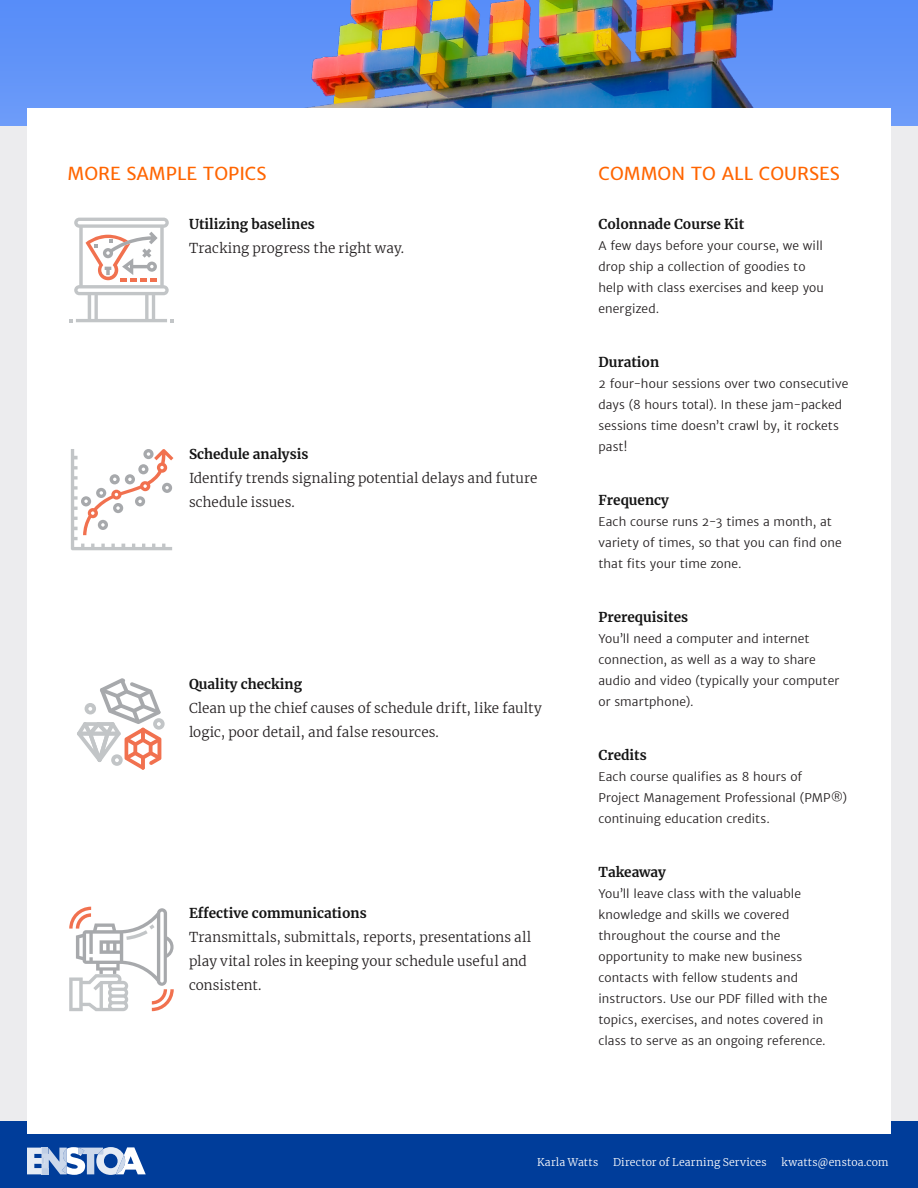
<style>
.page{position:relative;width:918px;height:1188px;background:#fff}
.page>*{position:absolute;margin:0;border:0;box-sizing:border-box;transform-origin:0 0}
.common-features{font:18px "Merriweather Sans";color:#ff6500}
.topic-description{font:300 13.5px/24px "Merriweather";letter-spacing:.01em;color:#231f20}
.topic-name{font:700 13.5px "Merriweather";color:#141414}
.common-feature{font:700 13.5px "Merriweather";color:#141414}
.common-feature-descr{font:300 12px/21px "Merriweather Sans";letter-spacing:.01em;color:#231f20}
.t1{font:300 10.5px "Merriweather";letter-spacing:.02em;color:#fff}
</style>
<div class="page">
<div style="left:0;top:283px;width:54px;height:838px;background:#ececee"></div>
<div style="left:864px;top:283px;width:54px;height:838px;background:#ececee"></div>
<img style="left:0;top:0;width:918px;height:127px">
<div style="left:0;top:1121px;width:918px;height:67px;background:#003d9a"></div>
<svg style="left:27px;top:1147px;width:119px;height:28px"></svg>
<div style="left:0;top:127px;width:54px;height:161px;background:#ececee"></div>
<div style="left:864px;top:127px;width:54px;height:161px;background:#ececee"></div>
<div style="left:27px;top:108px;width:864px;height:1026px;background:#fff"></div>
<img style="left:70px;top:0;width:769px;height:108px">
<svg style="left:69px;top:907px;width:105px;height:104px"></svg>
<svg style="left:71px;top:449px;width:102px;height:101px"></svg>
<svg style="left:69px;top:218px;width:105px;height:104px"></svg>
<svg style="left:77px;top:678px;width:88px;height:92px"></svg>
<p class="common-features" style="left:68px;top:162px;width:200px">MORE SAMPLE TOPICS</p>
<p class="common-features" style="left:598px;top:162px;width:243px">COMMON TO ALL COURSES</p>
<p class="topic-name" style="left:189px;top:215px;width:127px">Utilizing baselines</p>
<p class="topic-description" style="left:189px;top:236px;width:217px">Tracking progress the right way.</p>
<p class="topic-name" style="left:189px;top:445px;width:121px">Schedule analysis</p>
<p class="topic-description" style="left:189px;top:466px;width:350px">Identify trends signaling potential delays and future schedule issues.</p>
<p class="topic-name" style="left:189px;top:674px;width:115px">Quality checking</p>
<p class="topic-description" style="left:189px;top:695px;width:354px">Clean up the chief causes of schedule drift, like faulty logic, poor detail, and false resources.</p>
<p class="topic-name" style="left:189px;top:904px;width:179px">Effective communications</p>
<p class="topic-description" style="left:189px;top:925px;width:344px">Transmittals, submittals, reports, presentations all play vital roles in keeping your schedule useful and consistent.</p>
<p class="common-feature" style="left:598px;top:215px;width:147px">Colonnade Course Kit</p>
<p class="common-feature-descr" style="left:598px;top:235px;width:227px">A few days before your course, we will drop ship a collection of goodies to help with class exercises and keep you energized.</p>
<p class="common-feature" style="left:598px;top:353px;width:62px">Duration</p>
<p class="common-feature-descr" style="left:598px;top:373px;width:251px">2 four-hour sessions over two consecutive days (8 hours total). In these jam-packed sessions time doesn’t crawl by, it rockets past!</p>
<p class="common-feature" style="left:598px;top:491px;width:72px">Frequency</p>
<p class="common-feature-descr" style="left:598px;top:511px;width:245px">Each course runs 2-3 times a month, at variety of times, so that you can find one that fits your time zone.</p>
<p class="common-feature" style="left:598px;top:608px;width:91px">Prerequisites</p>
<p class="common-feature-descr" style="left:598px;top:628px;width:242px">You’ll need a computer and internet connection, as well as a way to share audio and video (typically your computer or smartphone).</p>
<p class="common-feature" style="left:598px;top:746px;width:50px">Credits</p>
<p class="common-feature-descr" style="left:598px;top:766px;width:250px">Each course qualifies as 8 hours of<br>Project Management Professional (PMP®) continuing education credits.</p>
<p class="common-feature" style="left:598px;top:863px;width:69px">Takeaway</p>
<p class="common-feature-descr" style="left:598px;top:883px;width:230px">You’ll leave class with the valuable knowledge and skills we covered throughout the course and the opportunity to make new business contacts with fellow students and instructors. Use our PDF filled with the topics, exercises, and notes covered in class to serve as an ongoing reference.</p>
<p class="t1" style="left:537px;top:1155px;width:63px">Karla Watts</p>
<p class="t1" style="left:613px;top:1155px;width:155px">Director of Learning Services</p>
<p class="t1" style="left:782px;top:1155px;width:109px">kwatts@enstoa.com</p>
</div>
